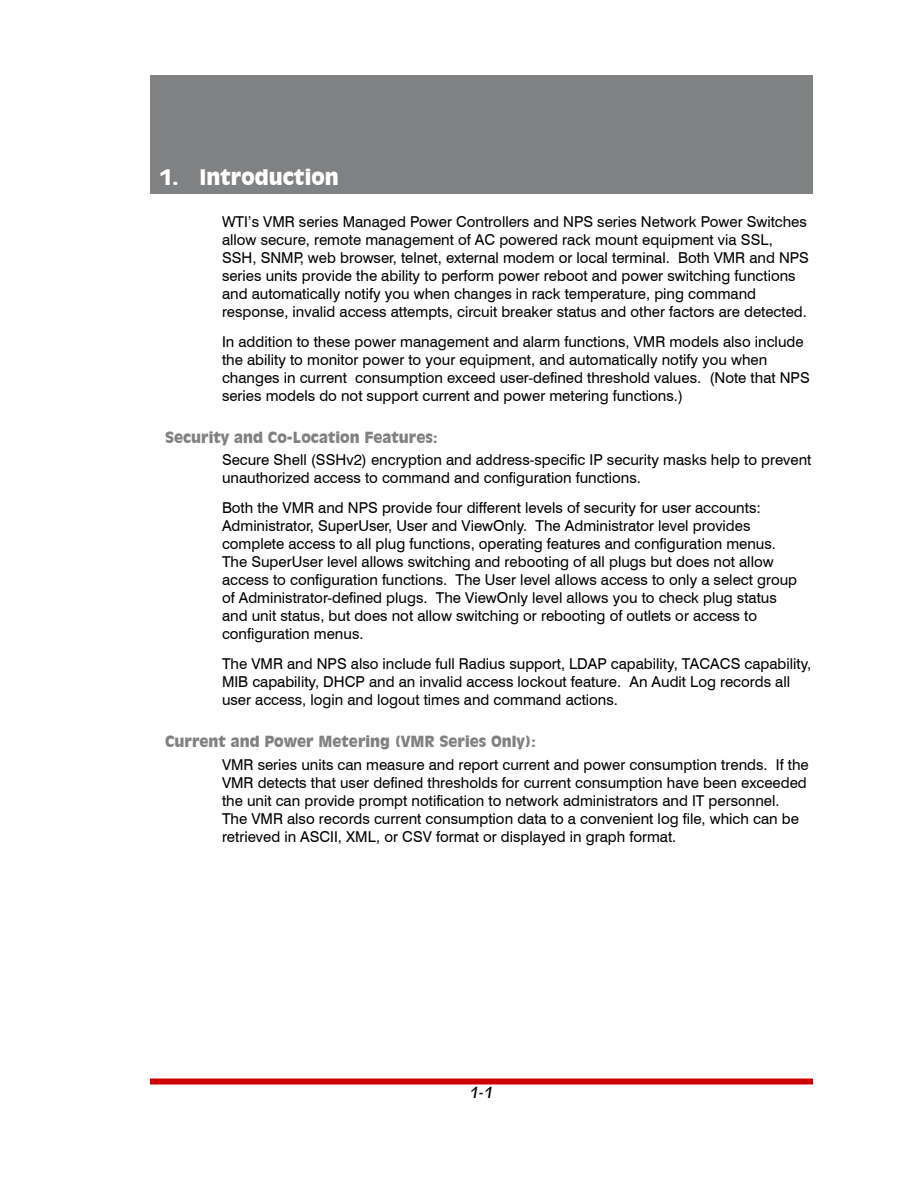
<style>
.page{position:relative;width:918px;height:1188px;background:#fff}
.page>*{position:absolute;margin:0;border:0;box-sizing:border-box;transform-origin:0 0}
.t1{font:900 21px "Incised 901 BT";color:#fff}
.t2{font:15px/18px "Swiss 721 BT";color:#000}
.t3{font:900 15px "Incised 901 BT";color:#808183}
.t4{font:italic 15px "Incised 901 BT";color:#000}
</style>
<div class="page">
<div style="left:150px;top:1078px;width:663px;height:6px;background:#c00"></div>
<div style="left:150px;top:75px;width:663px;height:119px;background:#808183"></div>
<h1 class="t1" style="left:159px;top:164px;width:181px">1. Introduction</h1>
<p class="t2" style="left:222px;top:212px;width:589px">WTI’s VMR series Managed Power Controllers and NPS series Network Power Switches allow secure, remote management of AC powered rack mount equipment via SSL, SSH, SNMP, web browser, telnet, external modem or local terminal. Both VMR and NPS series units provide the ability to perform power reboot and power switching functions and automatically notify you when changes in rack temperature, ping command response, invalid access attempts, circuit breaker status and other factors are detected.</p>
<p class="t2" style="left:222px;top:332px;width:589px">In addition to these power management and alarm functions, VMR models also include the ability to monitor power to your equipment, and automatically notify you when changes in current consumption exceed user-defined threshold values. (Note that NPS series models do not support current and power metering functions.)</p>
<p class="t3" style="left:165px;top:428px;width:275px">Security and Co-Location Features:</p>
<p class="t2" style="left:222px;top:451px;width:591px">Secure Shell (SSHv2) encryption and address-specific IP security masks help to prevent unauthorized access to command and configuration functions.</p>
<p class="t2" style="left:222px;top:499px;width:577px">Both the VMR and NPS provide four different levels of security for user accounts:<br>Administrator, SuperUser, User and ViewOnly. The Administrator level provides complete access to all plug functions, operating features and configuration menus.<br>The SuperUser level allows switching and rebooting of all plugs but does not allow access to configuration functions. The User level allows access to only a select group of Administrator-defined plugs. The ViewOnly level allows you to check plug status and unit status, but does not allow switching or rebooting of outlets or access to configuration menus.</p>
<p class="t2" style="left:222px;top:655px;width:591px">The VMR and NPS also include full Radius support, LDAP capability, TACACS capability,<br>MIB capability, DHCP and an invalid access lockout feature. An Audit Log records all user access, login and logout times and command actions.</p>
<p class="t3" style="left:165px;top:733px;width:373px">Current and Power Metering (VMR Series Only):</p>
<p class="t2" style="left:222px;top:755px;width:588px">VMR series units can measure and report current and power consumption trends. If the VMR detects that user defined thresholds for current consumption have been exceeded the unit can provide prompt notification to network administrators and IT personnel.<br>The VMR also records current consumption data to a convenient log file, which can be retrieved in ASCII, XML, or CSV format or displayed in graph format.</p>
<p class="t4" style="left:470px;top:1084px;width:24px">1-1</p>
</div>
